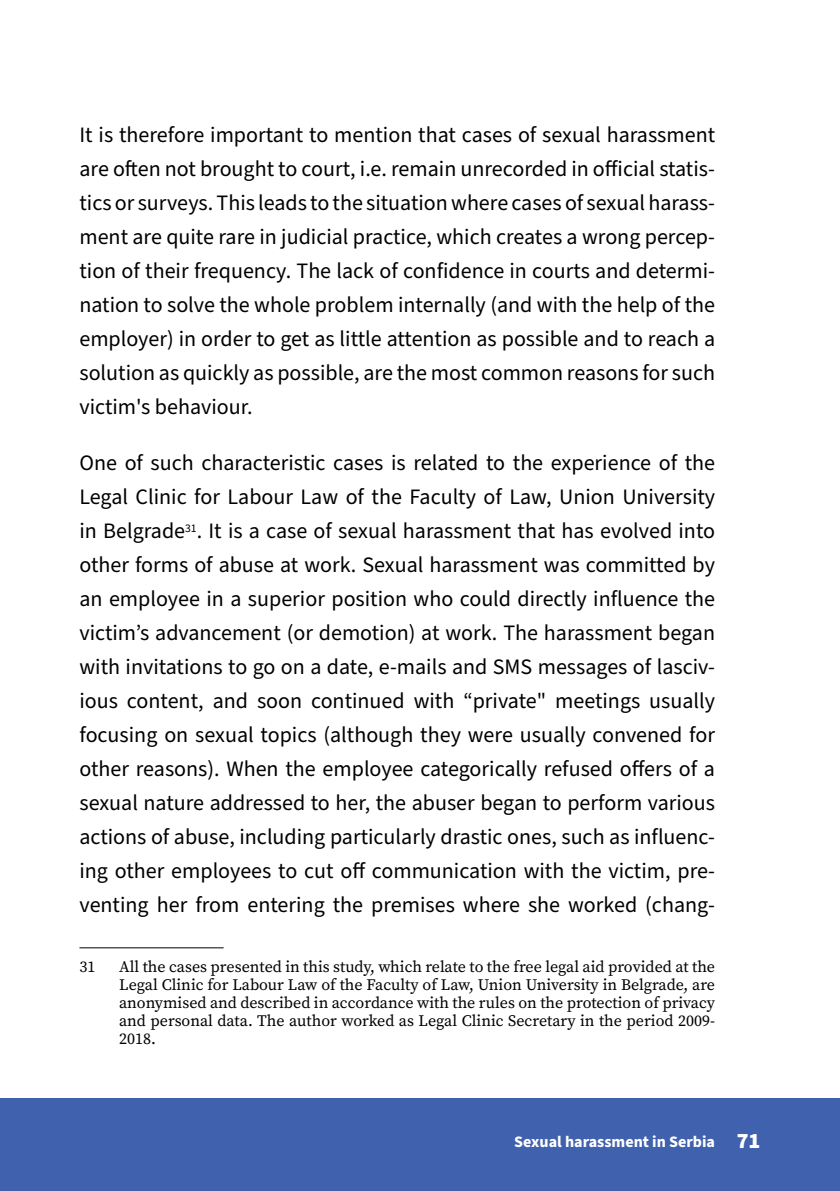
<style>
.page{position:relative;width:840px;height:1191px;background:#fff}
.page>*{position:absolute;margin:0;border:0;box-sizing:border-box;transform-origin:0 0}
.t1{font:22px/34px "Source Sans Pro";color:#000;text-align:justify}
.t2{font:16px/18px "Source Serif Pro";color:#000;text-align:justify}
.t3{font:700 16px "Source Sans Pro";color:#fff}
.s1{font-weight:900;font-size:22px}
</style>
<div class="page">
<div style="left:0;top:1098px;width:839px;height:93px;background:#4061ad"></div>
<hr style="left:79px;top:947px;width:144px;height:1px;background:#000">
<p class="t1" style="left:79px;top:118px;width:637px">It is therefore important to mention that cases of sexual harassment are often not brought to court, i.e. remain unrecorded in official statis&shy;tics or surveys. This leads to the situation where cases of sexual harass&shy;ment are quite rare in judicial practice, which creates a wrong percep&shy;tion of their frequency. The lack of confidence in courts and determi&shy;nation to solve the whole problem internally (and with the help of the employer) in order to get as little attention as possible and to reach a solution as quickly as possible, are the most common reasons for such victim's behaviour.</p>
<p class="t1" style="left:79px;top:447px;width:637px">One of such characteristic cases is related to the experience of the Legal Clinic for Labour Law of the Faculty of Law, Union University in Belgrade<sup>31</sup>. It is a case of sexual harassment that has evolved into other forms of abuse at work. Sexual harassment was committed by an employee in a superior position who could directly influence the victim’s advancement (or demotion) at work. The harassment began with invitations to go on a date, e-mails and SMS messages of lasciv&shy;ious content, and soon continued with “private" meetings usually focusing on sexual topics (although they were usually convened for other reasons). When the employee categorically refused offers of a sexual nature addressed to her, the abuser began to perform various actions of abuse, including particularly drastic ones, such as influenc&shy;ing other employees to cut off communication with the victim, pre&shy;venting her from entering the premises where she worked (chang-</p>
<p class="t2" style="left:79px;top:957px;width:17px">31</p>
<p class="t2" style="left:119px;top:957px;width:597px">All the cases presented in this study, which relate to the free legal aid provided at the Legal Clinic for Labour Law of the Faculty of Law, Union University in Belgrade, are anonymised and described in accordance with the rules on the protection of privacy and personal data. The author worked as Legal Clinic Secretary in the period 2009- 2018.</p>
<p class="t3" style="left:514px;top:1131px;width:247px">Sexual harassment in Serbia <span class="s1">71</span></p>
</div>
